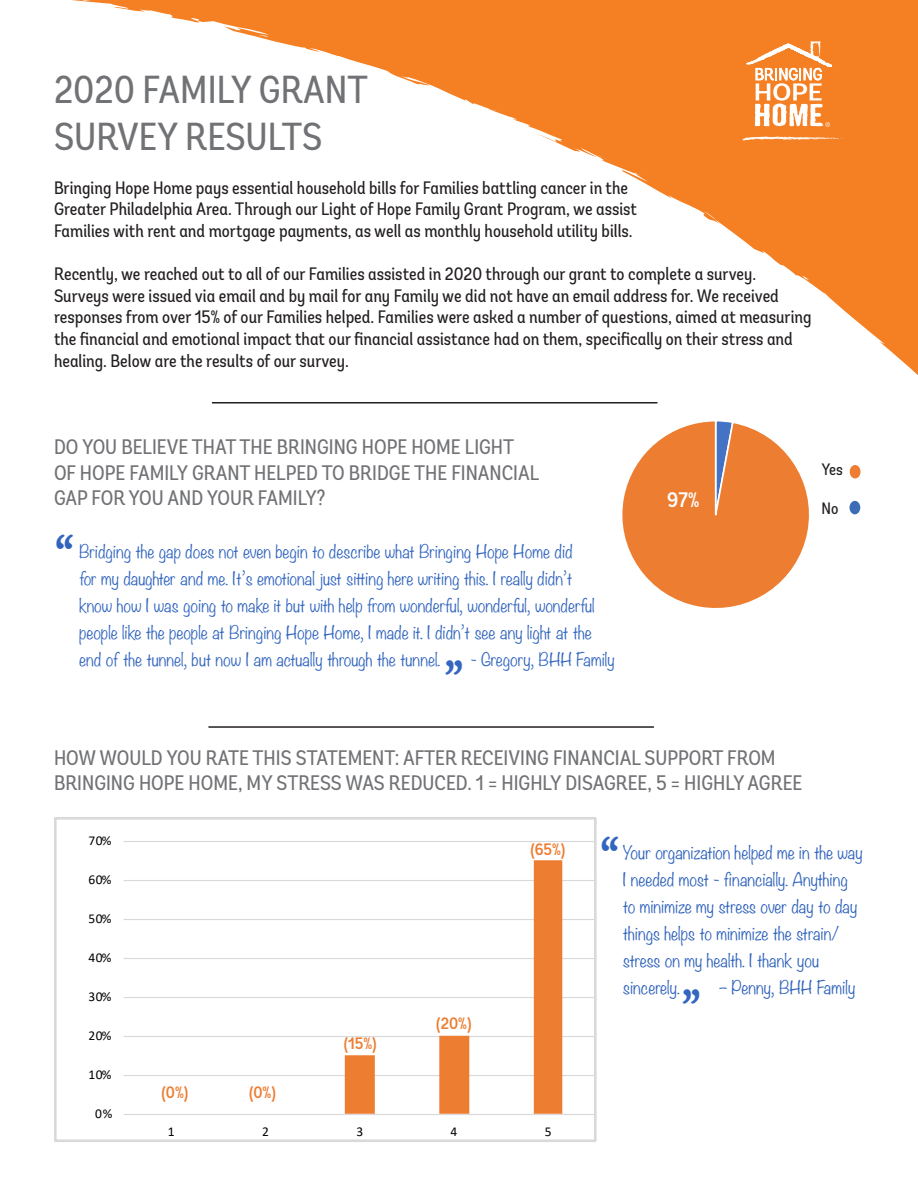
<style>
.page{position:relative;width:918px;height:1188px;background:#fff}
.page>*{position:absolute;margin:0;border:0;box-sizing:border-box;transform-origin:0 0}
.t1{font:700 42px "Noteworthy";color:#3264be}
.t2{font:700 42px "Noteworthy";color:#3567c1}
.t3{font:700 42px "Noteworthy";color:#3265be}
.t4{font:700 42px "Noteworthy";color:#3366bf}
.t5{font:39px "Andes Condensed";color:#717275}
.t6{font:21px "Andes Condensed";color:#717275}
.t7{font:500 condensed 21px "Andes";color:#fff}
.t8{font:18px/21.6px "Andes Condensed";color:#231f20}
.t9{font:300 16.5px "Noteworthy";color:#3366bf}
.t10{font:300 16.5px/27px "Noteworthy";color:#3063bc}
.t11{font:500 condensed 16.5px "Andes";color:#ed7d31}
.t12{font:16.5px "Andes Condensed";color:#231f20}
.t13{font:13.5px "Calibri";letter-spacing:.05em;color:#000}
</style>
<div class="page">
<svg style="left:622px;top:421px;width:233px;height:187px"></svg>
<hr style="left:124px;top:1075px;width:471px;height:1px;background:#d9d9d9">
<hr style="left:124px;top:1036px;width:471px;height:1px;background:#d9d9d9">
<hr style="left:124px;top:997px;width:471px;height:1px;background:#d9d9d9">
<hr style="left:124px;top:958px;width:471px;height:1px;background:#d9d9d9">
<hr style="left:124px;top:919px;width:471px;height:1px;background:#d9d9d9">
<hr style="left:124px;top:880px;width:471px;height:1px;background:#d9d9d9">
<hr style="left:124px;top:841px;width:471px;height:1px;background:#d9d9d9">
<svg style="left:345px;top:860px;width:217px;height:254px"></svg>
<hr style="left:124px;top:1114px;width:471px;height:1px;background:#d9d9d9">
<div style="left:54px;top:817px;width:543px;height:325px;border:3px solid #d9d9d9"></div>
<svg style="left:72px;top:0;width:846px;height:375px"></svg>
<svg style="left:742px;top:136px;width:101px;height:5px"></svg>
<svg style="left:727px;top:23px;width:119px;height:104px;background:#f6984d"></svg>
<hr style="left:212px;top:402px;width:445px;height:2px;background:#231f20">
<div style="left:850px;top:465px;width:11px;height:13px;background:#ed7d31;border-radius:50%"></div>
<div style="left:849px;top:501px;width:11px;height:13px;background:#3a6db5;border-radius:50%"></div>
<hr style="left:208px;top:726px;width:446px;height:2px;background:#231f20">
<p class="t5" style="left:54px;top:66px;width:315px">2020 FAMILY GRANT</p>
<p class="t5" style="left:54px;top:113px;width:270px">SURVEY RESULTS</p>
<p class="t8" style="left:54px;top:177px;width:585px">Bringing Hope Home pays essential household bills for Families battling cancer in the<br>Greater Philadelphia Area. Through our Light of Hope Family Grant Program, we assist<br>Families with rent and mortgage payments, as well as monthly household utility bills.</p>
<p class="t8" style="left:54px;top:263px;width:704px">Recently, we reached out to all of our Families assisted in 2020 through our grant to complete a survey.</p>
<p class="t8" style="left:54px;top:285px;width:759px">Surveys were issued via email and by mail for any Family we did not have an email address for. We received responses from over 15% of our Families helped. Families were asked a number of questions, aimed at measuring the financial and emotional impact that our financial assistance had on them, specifically on their stress and healing. Below are the results of our survey.</p>
<p class="t6" style="left:54px;top:434px;width:462px">DO YOU BELIEVE THAT THE BRINGING HOPE HOME LIGHT</p>
<p class="t6" style="left:54px;top:460px;width:487px">OF HOPE FAMILY GRANT HELPED TO BRIDGE THE FINANCIAL</p>
<p class="t6" style="left:54px;top:485px;width:273px">GAP FOR YOU AND YOUR FAMILY?</p>
<p class="t1" style="left:56px;top:516px;width:18px">“</p>
<p class="t9" style="left:79px;top:537px;width:495px">Bridging the gap does not even begin to describe what Bringing Hope Home did</p>
<p class="t9" style="left:79px;top:564px;width:495px">for my daughter and me. It’s emotional just sitting here writing this. I really didn’t</p>
<p class="t9" style="left:79px;top:591px;width:517px">know how I was going to make it but with help from wonderful, wonderful, wonderful</p>
<p class="t9" style="left:79px;top:618px;width:514px">people like the people at Bringing Hope Home, I made it. I didn’t see any light at the</p>
<p class="t9" style="left:79px;top:645px;width:363px">end of the tunnel, but now I am actually through the tunnel.</p>
<p class="t9" style="left:471px;top:645px;width:145px">- Gregory, BHH Family</p>
<p class="t2" style="left:446px;top:641px;width:17px">”</p>
<p class="t7" style="left:667px;top:487px;width:34px">97%</p>
<p class="t12" style="left:822px;top:459px;width:23px">Yes</p>
<p class="t12" style="left:822px;top:499px;width:18px">No</p>
<p class="t6" style="left:54px;top:745px;width:723px">HOW WOULD YOU RATE THIS STATEMENT: AFTER RECEIVING FINANCIAL SUPPORT FROM</p>
<p class="t6" style="left:54px;top:770px;width:750px">BRINGING HOPE HOME, MY STRESS WAS REDUCED. 1 = HIGHLY DISAGREE, 5 = HIGHLY AGREE</p>
<p class="t13" style="left:88px;top:831px;width:25px">70%</p>
<p class="t13" style="left:88px;top:870px;width:25px">60%</p>
<p class="t13" style="left:88px;top:909px;width:25px">50%</p>
<p class="t13" style="left:88px;top:948px;width:25px">40%</p>
<p class="t13" style="left:88px;top:987px;width:25px">30%</p>
<p class="t13" style="left:88px;top:1026px;width:25px">20%</p>
<p class="t13" style="left:88px;top:1065px;width:25px">10%</p>
<p class="t13" style="left:95px;top:1104px;width:19px">0%</p>
<p class="t11" style="left:162px;top:1083px;width:28px">(0%)</p>
<p class="t11" style="left:249px;top:1083px;width:28px">(0%)</p>
<p class="t11" style="left:531px;top:839px;width:36px">(65%)</p>
<p class="t11" style="left:344px;top:1033px;width:34px">(15%)</p>
<p class="t11" style="left:436px;top:1013px;width:37px">(20%)</p>
<p class="t13" style="left:168px;top:1122px;width:8px">1</p>
<p class="t13" style="left:262px;top:1122px;width:8px">2</p>
<p class="t13" style="left:356px;top:1122px;width:8px">3</p>
<p class="t13" style="left:451px;top:1122px;width:8px">4</p>
<p class="t13" style="left:545px;top:1122px;width:8px">5</p>
<p class="t3" style="left:602px;top:818px;width:18px">“</p>
<p class="t10" style="left:623px;top:839px;width:241px">Your organization helped me in the way<br>I needed most - financially. Anything to minimize my stress over day to day things helps to minimize the strain/ stress on my health. I thank you sincerely.</p>
<p class="t10" style="left:719px;top:974px;width:138px">– Penny, BHH Family</p>
<p class="t4" style="left:684px;top:970px;width:17px">”</p>
</div>
